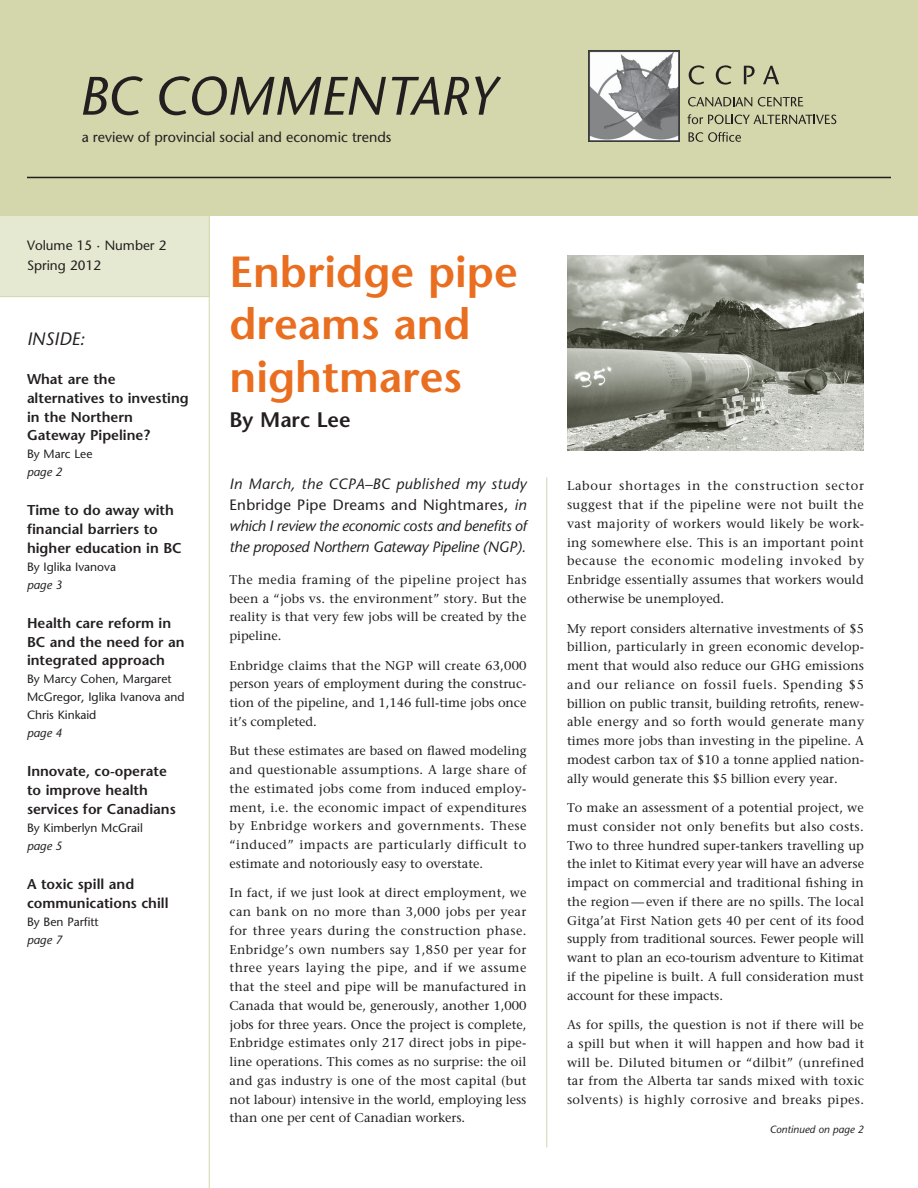
<style>
.page{position:relative;width:918px;height:1188px;background:#fff}
.page>*{position:absolute;margin:0;border:0;box-sizing:border-box;transform-origin:0 0}
.t1{font:italic 54px "Stone Sans";letter-spacing:-.005em;color:#231f20}
.article_headline{font:600 43.5px/52.5px "Stone Sans";color:#e96e1f}
.author{font:600 21px "Stone Sans";color:#231f20}
.inside_title{font:italic 18px "Stone Sans";color:#231f20}
.article_intro{font:italic 15px/21px "Stone Sans";letter-spacing:-.015em;color:#231f20;text-align:justify}
.inside_title-2{font:600 14.25px/18.8px "Stone Sans";color:#231f20}
.t2{font:14.25px "Stone Sans";color:#231f20}
.edition{font:13.5px "Stone Sans";color:#231f20}
.article_body{font:12.75px/18.8px "Stone Serif";color:#231f20;text-align:justify}
.inside_intro{font:12px/18px "Stone Sans";color:#231f20}
.inside_page{font:italic 12px "Stone Sans";color:#231f20}
.t3{font:italic 10.5px "Stone Sans";color:#231f20}
.s1{font-style:normal}
</style>
<div class="page">
<div style="left:0;top:210px;width:209px;height:87px;background:#e6e9d1"></div>
<hr style="left:209px;top:209px;width:1px;height:979px;background:#d3d7ab">
<hr style="left:546px;top:477px;width:1px;height:671px;background:#d3d7ab">
<div style="left:0;top:0;width:918px;height:216px;background:#d3d7ab"></div>
<svg style="left:689px;top:65px;width:15px;height:20px"></svg>
<svg style="left:716px;top:65px;width:16px;height:20px"></svg>
<svg style="left:744px;top:66px;width:11px;height:18px"></svg>
<svg style="left:763px;top:66px;width:16px;height:18px"></svg>
<svg style="left:688px;top:97px;width:64px;height:10px"></svg>
<svg style="left:758px;top:97px;width:45px;height:10px"></svg>
<svg style="left:687px;top:114px;width:149px;height:10px"></svg>
<svg style="left:689px;top:132px;width:52px;height:10px"></svg>
<img style="left:589px;top:51px;width:91px;height:91px">
<hr style="left:0;top:296px;width:209px;height:1px;background:#d3d7ab">
<hr style="left:27px;top:177px;width:864px;height:1px;background:#231f20">
<img style="left:567px;top:255px;width:297px;height:196px">
<p class="t1" style="left:79px;top:63px;width:419px">BC COMMENTARY</p>
<p class="t2" style="left:82px;top:128px;width:311px">a review of provincial social and economic trends</p>
<p class="edition" style="left:27px;top:237px;width:141px">Volume 15 · Number 2</p>
<p class="edition" style="left:27px;top:257px;width:76px">Spring 2012</p>
<p class="inside_title" style="left:27px;top:328px;width:59px">INSIDE:</p>
<p class="inside_title-2" style="left:27px;top:370px;width:163px">What are the alternatives to investing in the Northern<br>Gateway Pipeline?</p>
<p class="inside_intro" style="left:27px;top:445px;width:67px">By Marc Lee</p>
<p class="inside_page" style="left:27px;top:465px;width:37px">page 2</p>
<p class="inside_title-2" style="left:27px;top:501px;width:156px">Time to do away with financial barriers to higher education in BC</p>
<p class="inside_intro" style="left:27px;top:558px;width:91px">By Iglika Ivanova</p>
<p class="inside_page" style="left:27px;top:577px;width:37px">page 3</p>
<p class="inside_title-2" style="left:27px;top:613px;width:159px">Health care reform in<br>BC and the need for an integrated approach</p>
<p class="inside_intro" style="left:27px;top:670px;width:159px">By Marcy Cohen, Margaret<br>McGregor, Iglika Ivanova and<br>Chris Kinkaid</p>
<p class="inside_page" style="left:27px;top:726px;width:37px">page 4</p>
<p class="inside_title-2" style="left:27px;top:762px;width:150px">Innovate, co-operate to improve health services for Canadians</p>
<p class="inside_intro" style="left:27px;top:819px;width:117px">By Kimberlyn McGrail</p>
<p class="inside_page" style="left:27px;top:838px;width:37px">page 5</p>
<p class="inside_title-2" style="left:27px;top:874px;width:143px">A toxic spill and communications chill</p>
<p class="inside_intro" style="left:27px;top:912px;width:73px">By Ben Parfitt</p>
<p class="inside_page" style="left:27px;top:932px;width:37px">page 7</p>
<p class="article_headline" style="left:230px;top:245px;width:290px">Enbridge pipe dreams and nightmares</p>
<p class="author" style="left:230px;top:407px;width:123px">By Marc Lee</p>
<p class="article_intro" style="left:230px;top:473px;width:299px">In March, the CCPA–BC published my study <span class="s1">Enbridge Pipe Dreams and Nightmares,</span> in which I review the economic costs and benefits of the proposed Northern Gateway Pipeline (NGP).</p>
<p class="article_body" style="left:230px;top:570px;width:299px">The media framing of the pipeline project has been a “jobs vs. the environment” story. But the reality is that very few jobs will be created by the pipeline.</p>
<p class="article_body" style="left:230px;top:656px;width:299px">Enbridge claims that the NGP will create 63,000 person years of employment during the construc&shy;tion of the pipeline, and 1,146 full-time jobs once it’s completed.</p>
<p class="article_body" style="left:230px;top:741px;width:299px">But these estimates are based on flawed modeling and questionable assumptions. A large share of the estimated jobs come from induced employ&shy;ment, i.e. the economic impact of expenditures by Enbridge workers and governments. These “induced” impacts are particularly difficult to estimate and notoriously easy to overstate.</p>
<p class="article_body" style="left:230px;top:884px;width:299px">In fact, if we just look at direct employment, we can bank on no more than 3,000 jobs per year for three years during the construction phase.<br>Enbridge’s own numbers say 1,850 per year for three years laying the pipe, and if we assume that the steel and pipe will be manufactured in Canada that would be, generously, another 1,000 jobs for three years. Once the project is complete, Enbridge estimates only 217 direct jobs in pipe&shy;line operations. This comes as no surprise: the oil and gas industry is one of the most capital (but not labour) intensive in the world, employing less than one per cent of Canadian workers.</p>
<p class="article_body" style="left:567px;top:477px;width:299px">Labour shortages in the construction sector suggest that if the pipeline were not built the vast majority of workers would likely be work&shy;ing somewhere else. This is an important point because the economic modeling invoked by Enbridge essentially assumes that workers would otherwise be unemployed.</p>
<p class="article_body" style="left:567px;top:619px;width:299px">My report considers alternative investments of $5 billion, particularly in green economic develop&shy;ment that would also reduce our GHG emissions and our reliance on fossil fuels. Spending $5 billion on public transit, building retrofits, renew&shy;able energy and so forth would generate many times more jobs than investing in the pipeline. A modest carbon tax of $10 a tonne applied nation&shy;ally would generate this $5 billion every year.</p>
<p class="article_body" style="left:567px;top:798px;width:299px">To make an assessment of a potential project, we must consider not only benefits but also costs.<br>Two to three hundred super-tankers travelling up the inlet to Kitimat every year will have an adverse impact on commercial and traditional fishing in the region—even if there are no spills. The local Gitga’at First Nation gets 40 per cent of its food supply from traditional sources. Fewer people will want to plan an eco-tourism adventure to Kitimat if the pipeline is built. A full consideration must account for these impacts.</p>
<p class="article_body" style="left:567px;top:1015px;width:299px">As for spills, the question is not if there will be a spill but when it will happen and how bad it will be. Diluted bitumen or “dilbit” (unrefined tar from the Alberta tar sands mixed with toxic solvents) is highly corrosive and breaks pipes.</p>
<p class="t3" style="left:770px;top:1122px;width:96px">Continued on page 2</p>
</div>
